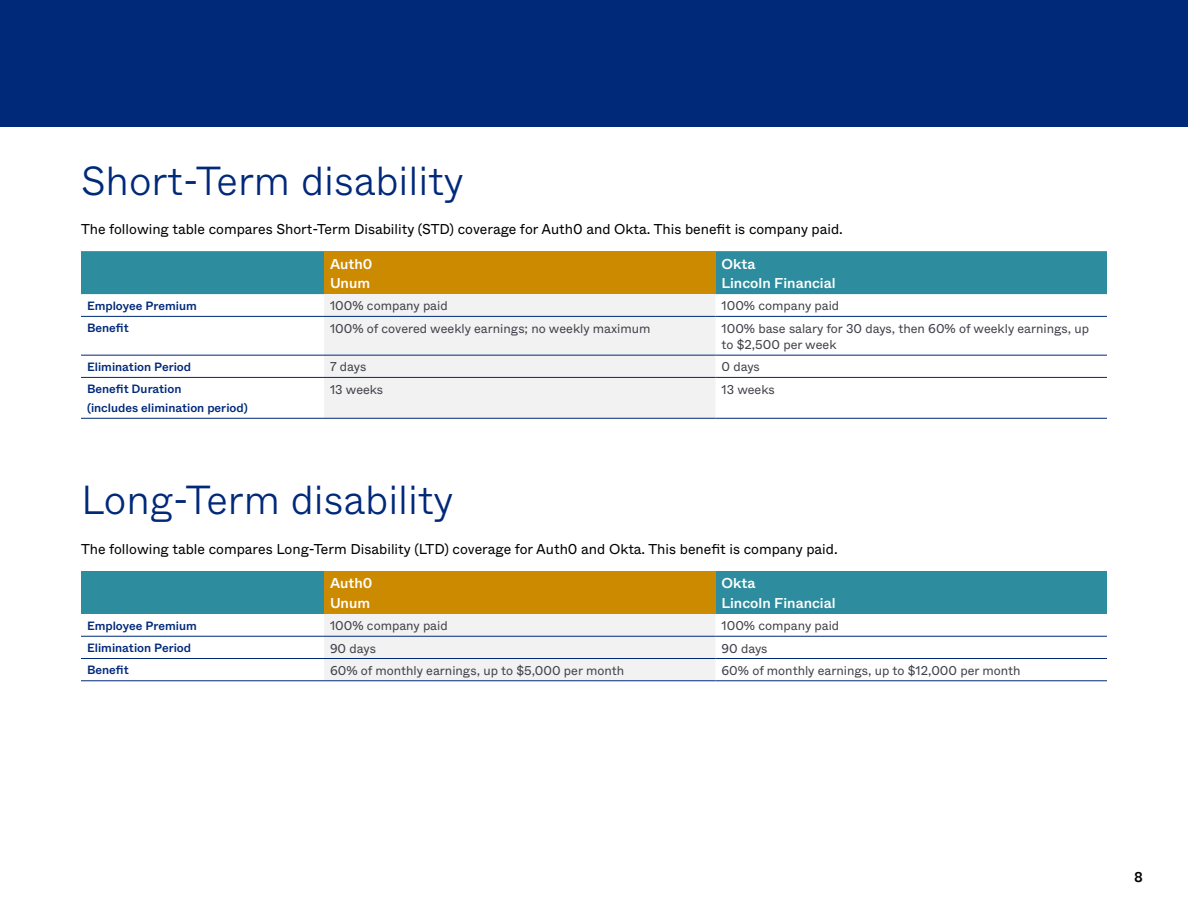
<style>
.page{position:relative;width:1188px;height:918px;background:#fff}
.page>*{position:absolute;margin:0;border:0;box-sizing:border-box;transform-origin:0 0}
.t1{font:300 40.5px "ABC Whyte";color:#00297a}
.t2{font:14.25px "ABC Whyte";color:#000}
.t3{font:500 14.25px/19.5px "ABC Whyte";color:#fff}
.t4{font:500 14.25px "ABC Whyte";color:#000}
.t5{font:12.75px/16.5px "ABC Whyte";color:#41414b}
.t6{font:500 12px/19.2px "ABC Whyte";color:#00297a}
</style>
<div class="page">
<div style="left:0;top:0;width:1188px;height:127px;background:#00297a"></div>
<div style="left:81px;top:251px;width:1026px;height:43px;background:#2d8c9e"></div>
<div style="left:324px;top:251px;width:392px;height:43px;background:#cc8a00"></div>
<div style="left:324px;top:294px;width:392px;height:124px;background:#f2f2f2"></div>
<hr style="left:81px;top:316px;width:243px;height:1px;background:#00297a">
<hr style="left:324px;top:316px;width:392px;height:1px;background:#00297a">
<hr style="left:716px;top:316px;width:391px;height:1px;background:#00297a">
<hr style="left:81px;top:355px;width:243px;height:1px;background:#00297a">
<hr style="left:324px;top:355px;width:392px;height:1px;background:#00297a">
<hr style="left:716px;top:355px;width:391px;height:1px;background:#00297a">
<hr style="left:81px;top:377px;width:243px;height:1px;background:#00297a">
<hr style="left:324px;top:377px;width:392px;height:1px;background:#00297a">
<hr style="left:716px;top:377px;width:391px;height:1px;background:#00297a">
<hr style="left:81px;top:418px;width:243px;height:1px;background:#00297a">
<hr style="left:324px;top:418px;width:392px;height:1px;background:#00297a">
<hr style="left:716px;top:418px;width:391px;height:1px;background:#00297a">
<div style="left:81px;top:571px;width:1026px;height:43px;background:#2d8c9e"></div>
<div style="left:324px;top:571px;width:392px;height:43px;background:#cc8a00"></div>
<div style="left:324px;top:614px;width:392px;height:67px;background:#f2f2f2"></div>
<hr style="left:81px;top:636px;width:243px;height:1px;background:#00297a">
<hr style="left:324px;top:636px;width:392px;height:1px;background:#00297a">
<hr style="left:716px;top:636px;width:391px;height:1px;background:#00297a">
<hr style="left:81px;top:658px;width:243px;height:1px;background:#00297a">
<hr style="left:324px;top:658px;width:392px;height:1px;background:#00297a">
<hr style="left:716px;top:658px;width:391px;height:1px;background:#00297a">
<hr style="left:81px;top:681px;width:243px;height:1px;background:#00297a">
<hr style="left:324px;top:681px;width:392px;height:1px;background:#00297a">
<hr style="left:716px;top:681px;width:391px;height:1px;background:#00297a">
<h1 class="t1" style="left:81px;top:149px;width:385px">Short-Term disability</h1>
<p class="t2" style="left:81px;top:218px;width:763px">The following table compares Short-Term Disability (STD) coverage for Auth0 and Okta. This benefit is company paid.</p>
<p class="t3" style="left:330px;top:253px;width:44px">Auth0<br>Unum</p>
<p class="t3" style="left:722px;top:253px;width:116px">Okta<br>Lincoln Financial</p>
<p class="t6" style="left:87px;top:295px;width:111px">Employee Premium</p>
<p class="t5" style="left:330px;top:297px;width:119px">100% company paid</p>
<p class="t5" style="left:722px;top:297px;width:119px">100% company paid</p>
<p class="t6" style="left:87px;top:318px;width:43px">Benefit</p>
<p class="t5" style="left:330px;top:319px;width:322px">100% of covered weekly earnings; no weekly maximum</p>
<p class="t5" style="left:722px;top:319px;width:369px">100% base salary for 30 days, then 60% of weekly earnings, up to $2,500 per week</p>
<p class="t6" style="left:87px;top:356px;width:106px">Elimination Period</p>
<p class="t5" style="left:330px;top:358px;width:38px">7 days</p>
<p class="t5" style="left:722px;top:358px;width:40px">0 days</p>
<p class="t6" style="left:87px;top:379px;width:162px">Benefit Duration<br>(includes elimination period)</p>
<p class="t5" style="left:330px;top:380px;width:55px">13 weeks</p>
<p class="t5" style="left:722px;top:380px;width:55px">13 weeks</p>
<h1 class="t1" style="left:81px;top:469px;width:374px">Long-Term disability</h1>
<p class="t2" style="left:81px;top:538px;width:758px">The following table compares Long-Term Disability (LTD) coverage for Auth0 and Okta. This benefit is company paid.</p>
<p class="t3" style="left:330px;top:573px;width:44px">Auth0<br>Unum</p>
<p class="t3" style="left:722px;top:573px;width:116px">Okta<br>Lincoln Financial</p>
<p class="t6" style="left:87px;top:615px;width:111px">Employee Premium</p>
<p class="t5" style="left:330px;top:617px;width:119px">100% company paid</p>
<p class="t5" style="left:722px;top:617px;width:119px">100% company paid</p>
<p class="t6" style="left:87px;top:637px;width:106px">Elimination Period</p>
<p class="t5" style="left:330px;top:639px;width:48px">90 days</p>
<p class="t5" style="left:722px;top:639px;width:48px">90 days</p>
<p class="t6" style="left:87px;top:660px;width:43px">Benefit</p>
<p class="t5" style="left:330px;top:661px;width:296px">60% of monthly earnings, up to $5,000 per month</p>
<p class="t5" style="left:722px;top:661px;width:301px">60% of monthly earnings, up to $12,000 per month</p>
<p class="t4" style="left:1134px;top:866px;width:10px">8</p>
</div>
